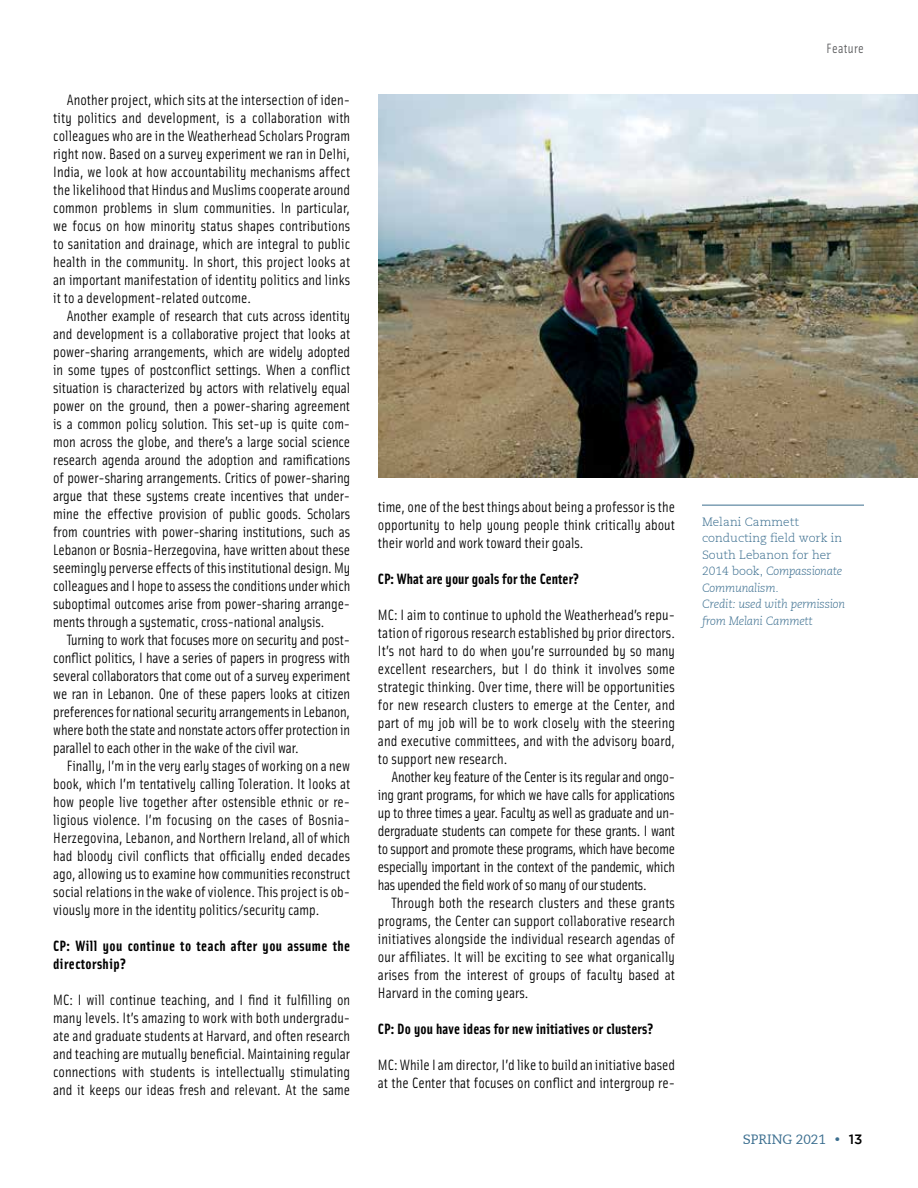
<style>
.page{position:relative;width:918px;height:1188px;background:#fff}
.page>*{position:absolute;margin:0;border:0;box-sizing:border-box;transform-origin:0 0}
.t1{font:15px/18px "Solex";color:#000;text-align:justify}
.t2{font:700 15px "Solex";letter-spacing:.01em;color:#000}
.t3{font:700 15px/18px "Solex";letter-spacing:.03em;color:#000}
.t4{font:13.5px "Caecilia";color:#3b6e8f}
.t5{font:13.5px "Solex";letter-spacing:.025em;color:#58595b}
.t6{font:italic 300 12px/16.5px "Caecilia";letter-spacing:-.02em;color:#3b6e8f}
.s1{font-style:normal}
.s2{font-family:"Gotham";font-weight:500}
.s3{font-family:"Gotham";font-weight:500;color:#000}
</style>
<div class="page">
<img style="left:378px;top:94px;width:540px;height:384px">
<hr style="left:702px;top:505px;width:162px;height:1px;background:#3b6e8f">
<p class="t1" style="left:53px;top:91px;width:299px;text-indent:14px">Another project, which sits at the intersection of iden&shy;tity politics and development, is a collaboration with colleagues who are in the Weatherhead Scholars Program right now. Based on a survey experiment we ran in Delhi, India, we look at how accountability mechanisms affect the likelihood that Hindus and Muslims cooperate around common problems in slum communities. In particular, we focus on how minority status shapes contributions to sanitation and drainage, which are integral to public health in the community. In short, this project looks at an important manifestation of identity politics and links it to a development-related outcome.</p>
<p class="t1" style="left:53px;top:307px;width:299px;text-indent:14px">Another example of research that cuts across identity and development is a collaborative project that looks at power-sharing arrangements, which are widely adopted in some types of postconflict settings. When a conflict situation is characterized by actors with relatively equal power on the ground, then a power-sharing agreement is a common policy solution. This set-up is quite com&shy;mon across the globe, and there’s a large social science research agenda around the adoption and ramifications of power-sharing arrangements. Critics of power-sharing argue that these systems create incentives that under&shy;mine the effective provision of public goods. Scholars from countries with power-sharing institutions, such as Lebanon or Bosnia-Herzegovina, have written about these seemingly perverse effects of this institutional design. My colleagues and I hope to assess the conditions under which suboptimal outcomes arise from power-sharing arrange&shy;ments through a systematic, cross-national analysis.</p>
<p class="t1" style="left:53px;top:631px;width:299px;text-indent:14px">Turning to work that focuses more on security and post&shy;conflict politics, I have a series of papers in progress with several collaborators that come out of a survey experiment we ran in Lebanon. One of these papers looks at citizen preferences for national security arrangements in Lebanon, where both the state and nonstate actors offer protection in parallel to each other in the wake of the civil war.</p>
<p class="t1" style="left:53px;top:757px;width:299px;text-indent:14px">Finally, I’m in the very early stages of working on a new book, which I’m tentatively calling Toleration. It looks at how people live together after ostensible ethnic or re&shy;ligious violence. I’m focusing on the cases of Bosnia-Herzegovina, Lebanon, and Northern Ireland, all of which had bloody civil conflicts that officially ended decades ago, allowing us to examine how communities reconstruct social relations in the wake of violence. This project is ob&shy;viously more in the identity politics/security camp.</p>
<p class="t3" style="left:53px;top:937px;width:298px">CP: Will you continue to teach after you assume the directorship?</p>
<p class="t1" style="left:53px;top:991px;width:299px">MC: I will continue teaching, and I find it fulfilling on many levels. It’s amazing to work with both undergradu&shy;ate and graduate students at Harvard, and often research and teaching are mutually beneficial. Maintaining regular connections with students is intellectually stimulating and it keeps our ideas fresh and relevant. At the same</p>
<p class="t5" style="left:827px;top:40px;width:39px">Feature</p>
<p class="t1" style="left:378px;top:497px;width:299px">time, one of the best things about being a professor is the opportunity to help young people think critically about their world and work toward their goals.</p>
<p class="t2" style="left:378px;top:569px;width:203px">CP: What are your goals for the Center?</p>
<p class="t1" style="left:378px;top:605px;width:299px">MC: I aim to continue to uphold the Weatherhead’s repu&shy;tation of rigorous research established by prior directors.<br>It’s not hard to do when you’re surrounded by so many excellent researchers, but I do think it involves some strategic thinking. Over time, there will be opportunities for new research clusters to emerge at the Center, and part of my job will be to work closely with the steering and executive committees, and with the advisory board, to support new research.</p>
<p class="t1" style="left:378px;top:767px;width:299px;text-indent:14px">Another key feature of the Center is its regular and ongo&shy;ing grant programs, for which we have calls for applications up to three times a year. Faculty as well as graduate and un&shy;dergraduate students can compete for these grants. I want to support and promote these programs, which have become especially important in the context of the pandemic, which has upended the field work of so many of our students.</p>
<p class="t1" style="left:378px;top:893px;width:299px;text-indent:14px">Through both the research clusters and these grants programs, the Center can support collaborative research initiatives alongside the individual research agendas of our affiliates. It will be exciting to see what organically arises from the interest of groups of faculty based at Harvard in the coming years.</p>
<p class="t2" style="left:378px;top:1019px;width:277px">CP: Do you have ideas for new initiatives or clusters?</p>
<p class="t1" style="left:378px;top:1055px;width:299px">MC: While I am director, I’d like to build an initiative based at the Center that focuses on conflict and intergroup re-</p>
<p class="t6" style="left:702px;top:514px;width:145px"><span class="s1">Melani Cammett conducting field work in<br>South Lebanon for her<br>2014 book,</span> Compassionate<br>Communalism<span class="s1">.<br></span>Credit: used with permission from Melani Cammett</p>
<p class="t4" style="left:743px;top:1132px;width:121px">SPRING 2021 <span class="s2">•</span> <span class="s3">13</span></p>
</div>
